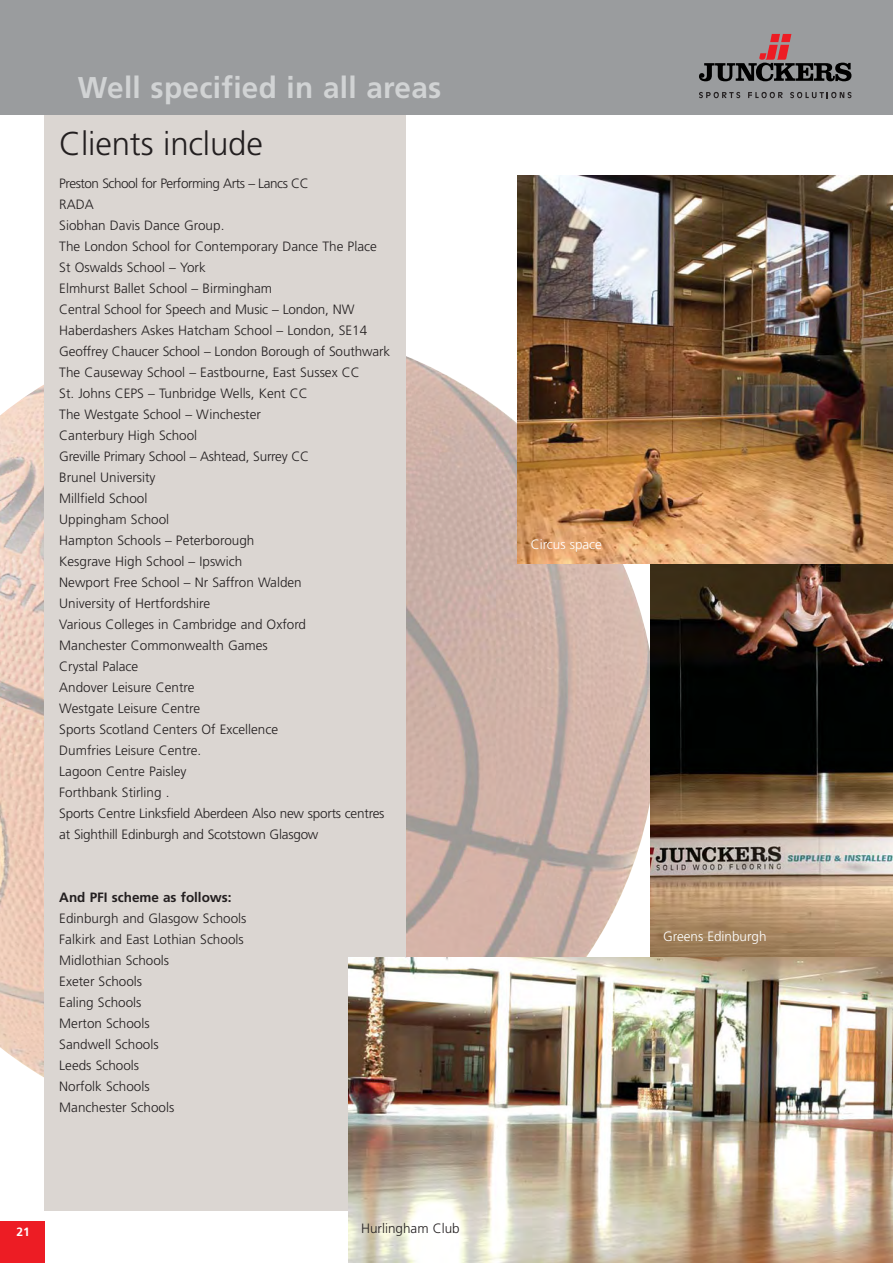
<style>
.page{position:relative;width:893px;height:1263px;background:#fff}
.page>*{position:absolute;margin:0;border:0;box-sizing:border-box;transform-origin:0 0}
.t1{font:300 33px "Frutiger";letter-spacing:-.005em;color:#231f20}
.t2{font:700 30px "Frutiger";letter-spacing:.01em;color:#d1d3d4}
.t3{font:300 13.5px/21px "Frutiger";color:#231f20}
.t4{font:300 13.5px "Frutiger";color:#fff}
.t5{font:700 13.5px "Frutiger";color:#231f20}
.t6{font:700 12px "Frutiger";color:#fff}
</style>
<div class="page">
<img style="left:0;top:326px;width:650px;height:752px">
<img style="left:518px;top:176px;width:375px;height:388px">
<div style="left:44px;top:115px;width:361px;height:1096px;background:#dbd6d2"></div>
<div style="left:0;top:0;width:893px;height:115px;background:#9a9c9e"></div>
<img style="left:650px;top:564px;width:243px;height:393px">
<img style="left:349px;top:957px;width:544px;height:305px">
<div style="left:0;top:1221px;width:45px;height:41px;background:#ed1c24"></div>
<svg style="left:699px;top:92px;width:41px;height:6px"></svg>
<svg style="left:748px;top:92px;width:35px;height:6px"></svg>
<svg style="left:790px;top:92px;width:61px;height:6px"></svg>
<svg style="left:699px;top:34px;width:152px;height:47px"></svg>
<h2 class="t2" style="left:78px;top:75px;width:365px">Well specified in all areas</h2>
<h1 class="t1" style="left:59px;top:130px;width:205px">Clients include</h1>
<p class="t3" style="left:59px;top:174px;width:332px">Preston School for Performing Arts – Lancs CC<br>RADA<br>Siobhan Davis Dance Group.<br>The London School for Contemporary Dance The Place St Oswalds School – York<br>Elmhurst Ballet School – Birmingham<br>Central School for Speech and Music – London, NW Haberdashers Askes Hatcham School – London, SE14<br>Geoffrey Chaucer School – London Borough of Southwark The Causeway School – Eastbourne, East Sussex CC<br>St. Johns CEPS – Tunbridge Wells, Kent CC<br>The Westgate School – Winchester<br>Canterbury High School<br>Greville Primary School – Ashtead, Surrey CC<br>Brunel University<br>Millfield School<br>Uppingham School<br>Hampton Schools – Peterborough<br>Kesgrave High School – Ipswich<br>Newport Free School – Nr Saffron Walden<br>University of Hertfordshire<br>Various Colleges in Cambridge and Oxford<br>Manchester Commonwealth Games<br>Crystal Palace<br>Andover Leisure Centre<br>Westgate Leisure Centre<br>Sports Scotland Centers Of Excellence<br>Dumfries Leisure Centre.<br>Lagoon Centre Paisley<br>Forthbank Stirling .<br>Sports Centre Linksfield Aberdeen Also new sports centres at Sighthill Edinburgh and Scotstown Glasgow</p>
<p class="t5" style="left:59px;top:892px;width:174px">And PFI scheme as follows:</p>
<p class="t3" style="left:59px;top:909px;width:189px">Edinburgh and Glasgow Schools<br>Falkirk and East Lothian Schools<br>Midlothian Schools<br>Exeter Schools<br>Ealing Schools<br>Merton Schools<br>Sandwell Schools<br>Leeds Schools<br>Norfolk Schools<br>Manchester Schools</p>
<p class="t6" style="left:17px;top:1227px;width:15px">21</p>
<p class="t3" style="left:361px;top:1219px;width:100px">Hurlingham Club</p>
<p class="t4" style="left:531px;top:538px;width:73px">Circus space</p>
<p class="t4" style="left:663px;top:931px;width:105px">Greens Edinburgh</p>
</div>
